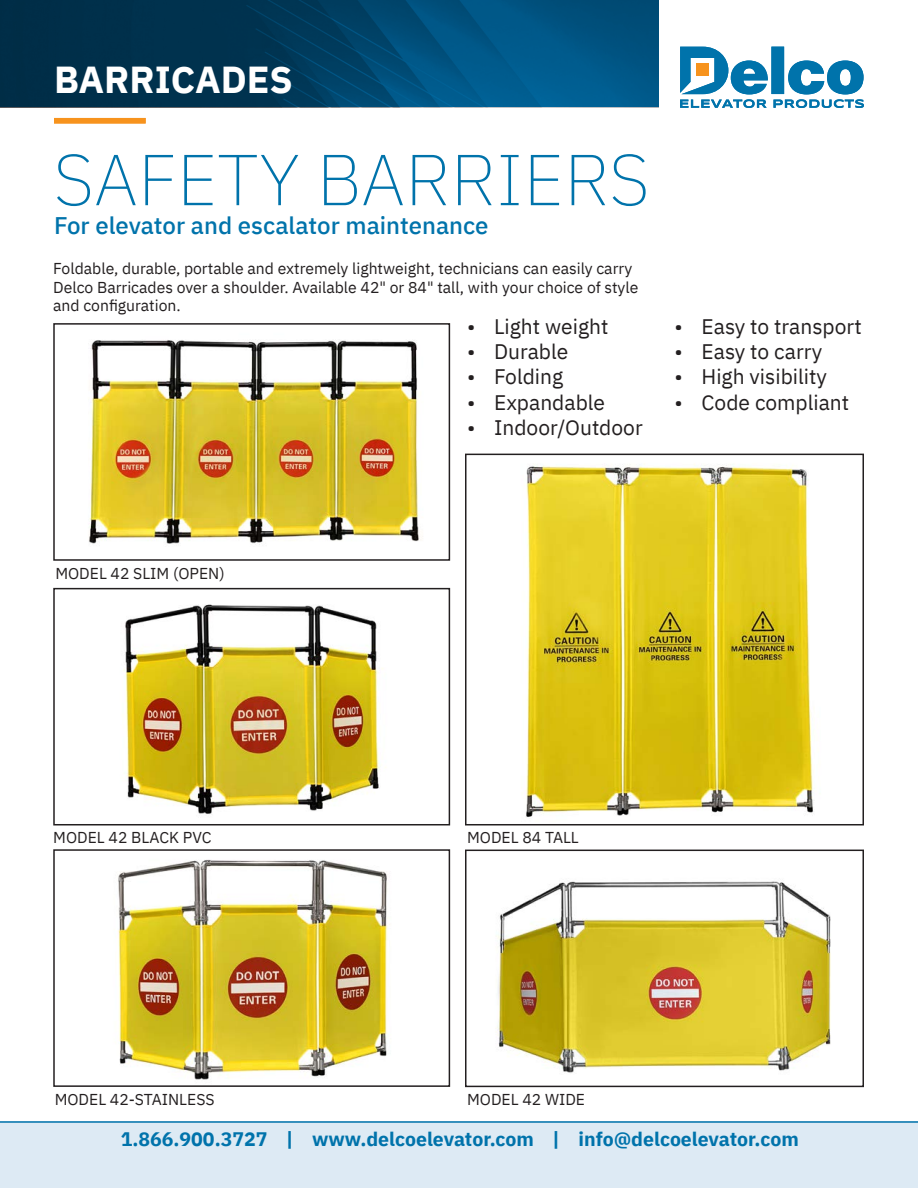
<style>
.page{position:relative;width:918px;height:1188px;background:#fff}
.page>*{position:absolute;margin:0;border:0;box-sizing:border-box;transform-origin:0 0}
.Product_title{font:200 72px "IBM Plex Sans";color:#0073ab}
.t1{font:700 37.5px "IBM Plex Sans";color:#fff}
.Paragraph_Style_1{font:500 24px "IBM Plex Sans";color:#0073ab}
.t2{font:21px "IBM Plex Sans";color:#231f20}
.t3{font:700 19.5px "IBM Plex Sans";color:#0073ab}
.D_Text{font:15.75px/18.9px "IBM Plex Sans";color:#231f20}
</style>
<div class="page">
<div style="left:0;top:1121px;width:918px;height:67px;background:#ddeaf4"></div>
<hr style="left:0;top:1121px;width:918px;height:2px;background:#0073ab">
<svg style="left:680px;top:47px;width:184px;height:61px"></svg>
<svg style="left:0;top:0;width:659px;height:107px;background:#004267"></svg>
<div style="left:54px;top:118px;width:92px;height:5px;background:#f7931d"></div>
<img style="left:123px;top:604px;width:263px;height:210px">
<div style="left:53px;top:588px;width:397px;height:237px;border:2px solid #231f20"></div>
<img style="left:89px;top:340px;width:330px;height:205px">
<div style="left:53px;top:323px;width:397px;height:238px;border:2px solid #231f20"></div>
<img style="left:118px;top:859px;width:272px;height:221px">
<div style="left:53px;top:849px;width:397px;height:238px;border:2px solid #231f20"></div>
<img style="left:526px;top:464px;width:288px;height:353px">
<div style="left:465px;top:454px;width:399px;height:371px;border:2px solid #231f20"></div>
<img style="left:497px;top:881px;width:334px;height:192px">
<div style="left:465px;top:850px;width:399px;height:237px;border:2px solid #231f20"></div>
<h2 class="t1" style="left:54px;top:50px;width:240px">BARRICADES</h2>
<p class="Product_title" style="left:54px;top:126px;width:597px">SAFETY BARRIERS</p>
<p class="Paragraph_Style_1" style="left:54px;top:207px;width:436px">For elevator and escalator maintenance</p>
<p class="D_Text" style="left:53px;top:257px;width:587px">Foldable, durable, portable and extremely lightweight, technicians can easily carry<br>Delco Barricades over a shoulder. Available 42" or 84" tall, with your choice of style and configuration.</p>
<p class="t2" style="left:467px;top:310px;width:143px">• Light weight</p>
<p class="t2" style="left:467px;top:336px;width:103px">• Durable</p>
<p class="t2" style="left:467px;top:361px;width:98px">• Folding</p>
<p class="t2" style="left:467px;top:386px;width:140px">• Expandable</p>
<p class="t2" style="left:467px;top:411px;width:177px">• Indoor/Outdoor</p>
<p class="t2" style="left:675px;top:310px;width:189px">• Easy to transport</p>
<p class="t2" style="left:675px;top:336px;width:149px">• Easy to carry</p>
<p class="t2" style="left:675px;top:361px;width:154px">• High visibility</p>
<p class="t2" style="left:675px;top:386px;width:176px">• Code compliant</p>
<p class="D_Text" style="left:55px;top:562px;width:171px">MODEL 42 SLIM (OPEN)</p>
<p class="D_Text" style="left:53px;top:827px;width:160px">MODEL 42 BLACK PVC</p>
<p class="D_Text" style="left:55px;top:1089px;width:161px">MODEL 42-STAINLESS</p>
<p class="D_Text" style="left:467px;top:827px;width:113px">MODEL 84 TALL</p>
<p class="D_Text" style="left:467px;top:1089px;width:119px">MODEL 42 WIDE</p>
<p class="t3" style="left:121px;top:1124px;width:680px">1.866.900.3727 | www.delcoelevator.com | info@delcoelevator.com</p>
</div>
